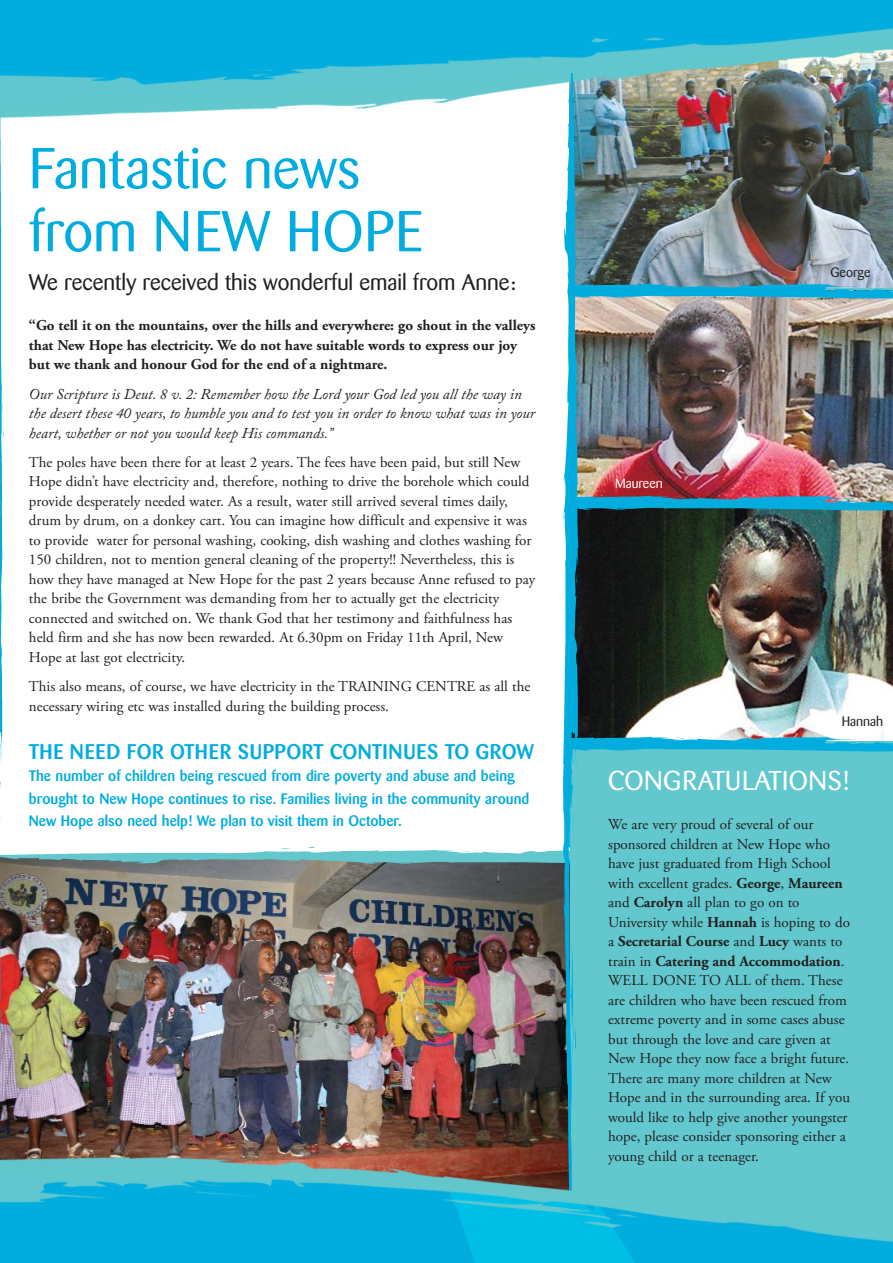
<style>
.page{position:relative;width:893px;height:1263px;background:#fff}
.page>*{position:absolute;margin:0;border:0;box-sizing:border-box;transform-origin:0 0}
.t1{font:57px/63px "Barmeno";color:#00adde}
.t2{font:27px "Barmeno";letter-spacing:.02em;color:#fff}
.t3{font:22.5px "Barmeno";color:#231f20}
.t4{font:500 21px "Barmeno";letter-spacing:.02em;color:#00adde}
.t5{font:15px/19.5px "Adobe Garamond Pro";color:#231f20}
.t6{font:italic 15px/19.5px "Adobe Caslon Pro";color:#231f20}
.t7{font:700 15px/19.5px "Adobe Garamond Pro";color:#231f20}
.t8{font:500 15px/22.5px "Barmeno";color:#00adde}
.t9{font:13.5px "Barmeno";color:#231f20}
.t10{font:13.5px "Barmeno";color:#fff}
.s1{font-weight:700}
</style>
<div class="page">
<img style="left:19px;top:865px;width:541px;height:283px">
<div style="left:585px;top:752px;width:307px;height:396px;background:#62c8ce"></div>
<img style="left:585px;top:151px;width:307px;height:125px">
<img style="left:585px;top:299px;width:307px;height:189px">
<img style="left:0;top:0;width:892px;height:151px">
<img style="left:585px;top:276px;width:307px;height:23px">
<img style="left:19px;top:846px;width:541px;height:19px">
<img style="left:0;top:115px;width:19px;height:1033px">
<img style="left:585px;top:512px;width:307px;height:217px">
<img style="left:585px;top:729px;width:307px;height:23px">
<img style="left:585px;top:488px;width:307px;height:24px">
<img style="left:560px;top:73px;width:25px;height:1075px">
<img style="left:0;top:1148px;width:892px;height:115px">
<h1 class="t1" style="left:29px;top:142px;width:395px">Fantastic news from NEW HOPE</h1>
<h3 class="t3" style="left:29px;top:273px;width:489px">We recently received this wonderful email from Anne:</h3>
<p class="t7" style="left:29px;top:317px;width:508px">“Go tell it on the mountains, over the hills and everywhere: go shout in the valleys that New Hope has electricity. We do not have suitable words to express our joy but we thank and honour God for the end of a nightmare.</p>
<p class="t6" style="left:29px;top:385px;width:507px">Our Scripture is Deut. 8 v. 2: Remember how the Lord your God led you all the way in the desert these 40 years, to humble you and to test you in order to know what was in your heart, whether or not you would keep His commands.”</p>
<p class="t5" style="left:29px;top:454px;width:508px">The poles have been there for at least 2 years. The fees have been paid, but still New Hope didn’t have electricity and, therefore, nothing to drive the borehole which could provide desperately needed water. As a result, water still arrived several times daily, drum by drum, on a donkey cart. You can imagine how difficult and expensive it was to provide water for personal washing, cooking, dish washing and clothes washing for 150 children, not to mention general cleaning of the property!! Nevertheless, this is how they have managed at New Hope for the past 2 years because Anne refused to pay the bribe the Government was demanding from her to actually get the electricity connected and switched on. We thank God that her testimony and faithfulness has held firm and she has now been rewarded. At 6.30pm on Friday 11th April, New Hope at last got electricity.</p>
<p class="t5" style="left:29px;top:678px;width:503px">This also means, of course, we have electricity in the TRAINING CENTRE as all the necessary wiring etc was installed during the building process.</p>
<h3 class="t4" style="left:29px;top:743px;width:506px">THE NEED FOR OTHER SUPPORT CONTINUES TO GROW</h3>
<p class="t8" style="left:29px;top:766px;width:502px">The number of children being rescued from dire poverty and abuse and being brought to New Hope continues to rise. Families living in the community around<br>New Hope also need help! We plan to visit them in October.</p>
<p class="t10" style="left:615px;top:478px;width:49px">Maureen</p>
<p class="t9" style="left:830px;top:267px;width:41px">George</p>
<p class="t9" style="left:841px;top:716px;width:43px">Hannah</p>
<h2 class="t2" style="left:608px;top:769px;width:243px">CONGRATULATIONS!</h2>
<p class="t5" style="left:608px;top:816px;width:243px">We are very proud of several of our sponsored children at New Hope who have just graduated from High School with excellent grades. <span class="s1">George</span>, <span class="s1">Maureen </span>and <span class="s1">Carolyn</span> all plan to go on to University while <span class="s1">Hannah</span> is hoping to do a <span class="s1">Secretarial Course</span> and <span class="s1">Lucy</span> wants to train in <span class="s1">Catering and Accommodation</span>.<br>WELL DONE TO ALL of them. These are children who have been rescued from extreme poverty and in some cases abuse but through the love and care given at New Hope they now face a bright future.<br>There are many more children at New Hope and in the surrounding area. If you would like to help give another youngster hope, please consider sponsoring either a young child or a teenager.</p>
</div>
